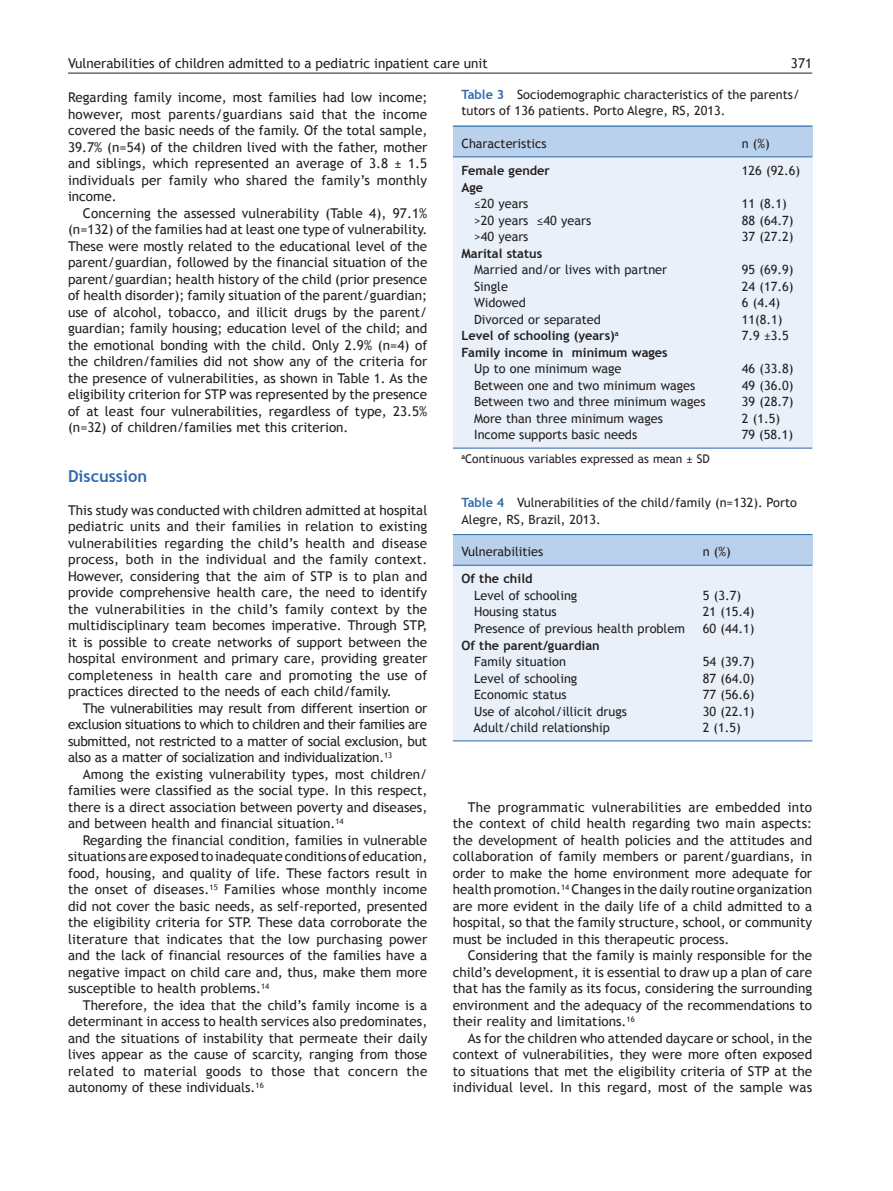
<style>
.page{position:relative;width:893px;height:1191px;background:#fff}
.page>*{position:absolute;margin:0;border:0;box-sizing:border-box;transform-origin:0 0}
._01_ladillo_01{font:700 16.5px "Trebuchet MS";color:#306aad}
.t1{font:13.5px/16.5px "Trebuchet MS";color:#231f20;text-align:justify}
.tabla1{font:12.75px/16.5px "Trebuchet MS";color:#231f20}
.t2{font:700 12.75px "Trebuchet MS";color:#231f20}
.Tabla3_filet_fi{font:12.75px "Trebuchet MS";color:#231f20}
.tabla2{font:12.75px "Trebuchet MS";color:#231f20}
.t3{font:12px "Trebuchet MS";color:#231f20}
.s1{font-weight:700;color:#306aad}
</style>
<div class="page">
<hr style="left:68px;top:73px;width:744px;height:1px;background:#231f20">
<div style="left:453px;top:126px;width:359px;height:322px;background:#e9f0f9"></div>
<div style="left:453px;top:126px;width:359px;height:31px;background:#b9d1ec"></div>
<hr style="left:453px;top:156px;width:359px;height:1px;background:#306aad">
<hr style="left:453px;top:448px;width:359px;height:1px;background:#306aad">
<hr style="left:453px;top:126px;width:359px;height:1px;background:#306aad">
<div style="left:453px;top:534px;width:359px;height:206px;background:#e9f0f9"></div>
<div style="left:453px;top:534px;width:359px;height:31px;background:#b9d1ec"></div>
<hr style="left:453px;top:565px;width:359px;height:1px;background:#306aad">
<hr style="left:453px;top:740px;width:359px;height:1px;background:#306aad">
<hr style="left:453px;top:534px;width:359px;height:1px;background:#306aad">
<p class="t1" style="left:68px;top:56px;width:421px">Vulnerabilities of children admitted to a pediatric inpatient care unit</p>
<p class="t1" style="left:791px;top:56px;width:23px">371</p>
<p class="t1" style="left:68px;top:89px;width:361px">Regarding family income, most families had low income; however, most parents/guardians said that the income covered the basic needs of the family. Of the total sample, 39.7% (n=54) of the children lived with the father, mother and siblings, which represented an average of 3.8 ± 1.5 individuals per family who shared the family’s monthly income.</p>
<p class="t1" style="left:68px;top:205px;width:361px;text-indent:15px">Concerning the assessed vulnerability (Table 4), 97.1% (n=132) of the families had at least one type of vulnerability.<br>These were mostly related to the educational level of the parent/guardian, followed by the financial situation of the parent/guardian; health history of the child (prior presence of health disorder); family situation of the parent/guardian; use of alcohol, tobacco, and illicit drugs by the parent/ guardian; family housing; education level of the child; and the emotional bonding with the child. Only 2.9% (n=4) of the children/families did not show any of the criteria for the presence of vulnerabilities, as shown in Table 1. As the eligibility criterion for STP was represented by the presence of at least four vulnerabilities, regardless of type, 23.5% (n=32) of children/families met this criterion.</p>
<p class="_01_ladillo_01" style="left:68px;top:465px;width:81px">Discussion</p>
<p class="t1" style="left:68px;top:502px;width:361px">This study was conducted with children admitted at hospital pediatric units and their families in relation to existing vulnerabilities regarding the child’s health and disease process, both in the individual and the family context.<br>However, considering that the aim of STP is to plan and provide comprehensive health care, the need to identify the vulnerabilities in the child’s family context by the multidisciplinary team becomes imperative. Through STP, it is possible to create networks of support between the hospital environment and primary care, providing greater completeness in health care and promoting the use of practices directed to the needs of each child/family.</p>
<p class="t1" style="left:68px;top:700px;width:361px;text-indent:15px">The vulnerabilities may result from different insertion or exclusion situations to which to children and their families are submitted, not restricted to a matter of social exclusion, but also as a matter of socialization and individualization.<sup>13</sup></p>
<p class="t1" style="left:68px;top:766px;width:361px;text-indent:15px">Among the existing vulnerability types, most children/ families were classified as the social type. In this respect, there is a direct association between poverty and diseases, and between health and financial situation.<sup>14</sup></p>
<p class="t1" style="left:68px;top:832px;width:361px;text-indent:15px">Regarding the financial condition, families in vulnerable situations are exposed to inadequate conditions of education, food, housing, and quality of life. These factors result in the onset of diseases.<sup>15</sup> Families whose monthly income did not cover the basic needs, as self-reported, presented the eligibility criteria for STP. These data corroborate the literature that indicates that the low purchasing power and the lack of financial resources of the families have a negative impact on child care and, thus, make them more susceptible to health problems.<sup>14</sup></p>
<p class="t1" style="left:68px;top:997px;width:361px;text-indent:15px">Therefore, the idea that the child’s family income is a determinant in access to health services also predominates, and the situations of instability that permeate their daily lives appear as the cause of scarcity, ranging from those related to material goods to those that concern the autonomy of these individuals.<sup>16</sup></p>
<p class="tabla1" style="left:461px;top:86px;width:340px"><span class="s1">Table 3</span> Sociodemographic characteristics of the parents/ tutors of 136 patients. Porto Alegre, RS, 2013.</p>
<p class="tabla2" style="left:461px;top:136px;width:87px">Characteristics</p>
<p class="tabla2" style="left:742px;top:136px;width:29px">n (%)</p>
<p class="t2" style="left:461px;top:163px;width:90px">Female gender</p>
<p class="tabla1" style="left:742px;top:162px;width:60px">126 (92.6)</p>
<p class="t2" style="left:461px;top:179px;width:23px">Age</p>
<p class="tabla1" style="left:474px;top:195px;width:56px">≤20 years</p>
<p class="tabla1" style="left:742px;top:195px;width:47px">11 (8.1)</p>
<p class="tabla1" style="left:474px;top:212px;width:119px">&gt;20 years ≤40 years</p>
<p class="tabla1" style="left:742px;top:212px;width:53px">88 (64.7)</p>
<p class="tabla1" style="left:474px;top:228px;width:56px">&gt;40 years</p>
<p class="tabla1" style="left:742px;top:228px;width:53px">37 (27.2)</p>
<p class="t2" style="left:461px;top:245px;width:82px">Marital status</p>
<p class="tabla1" style="left:474px;top:261px;width:195px">Married and/or lives with partner</p>
<p class="tabla1" style="left:742px;top:261px;width:53px">95 (69.9)</p>
<p class="tabla1" style="left:474px;top:278px;width:35px">Single</p>
<p class="tabla1" style="left:742px;top:278px;width:53px">24 (17.6)</p>
<p class="tabla1" style="left:474px;top:294px;width:53px">Widowed</p>
<p class="tabla1" style="left:742px;top:294px;width:40px">6 (4.4)</p>
<p class="tabla1" style="left:474px;top:311px;width:128px">Divorced or separated</p>
<p class="tabla1" style="left:742px;top:311px;width:42px">11(8.1)</p>
<p class="t2" style="left:461px;top:328px;width:159px">Level of schooling (years)<sup>a</sup></p>
<p class="tabla1" style="left:742px;top:327px;width:49px">7.9 ±3.5</p>
<p class="t2" style="left:461px;top:344px;width:208px">Family income in minimum wages</p>
<p class="tabla1" style="left:474px;top:360px;width:149px">Up to one minimum wage</p>
<p class="tabla1" style="left:742px;top:360px;width:53px">46 (33.8)</p>
<p class="tabla1" style="left:474px;top:377px;width:223px">Between one and two minimum wages</p>
<p class="tabla1" style="left:742px;top:377px;width:53px">49 (36.0)</p>
<p class="tabla1" style="left:474px;top:393px;width:233px">Between two and three minimum wages</p>
<p class="tabla1" style="left:742px;top:393px;width:53px">39 (28.7)</p>
<p class="tabla1" style="left:474px;top:410px;width:190px">More than three minimum wages</p>
<p class="tabla1" style="left:742px;top:410px;width:40px">2 (1.5)</p>
<p class="Tabla3_filet_fi" style="left:474px;top:427px;width:165px">Income supports basic needs</p>
<p class="Tabla3_filet_fi" style="left:742px;top:427px;width:53px">79 (58.1)</p>
<p class="t3" style="left:461px;top:451px;width:250px"><sup>a</sup>Continuous variables expressed as mean ± SD</p>
<p class="tabla1" style="left:461px;top:494px;width:337px"><span class="s1">Table 4</span> Vulnerabilities of the child/family (n=132). Porto<br>Alegre, RS, Brazil, 2013.</p>
<p class="tabla2" style="left:461px;top:544px;width:83px">Vulnerabilities</p>
<p class="tabla2" style="left:703px;top:544px;width:29px">n (%)</p>
<p class="t2" style="left:461px;top:571px;width:73px">Of the child</p>
<p class="tabla1" style="left:474px;top:587px;width:105px">Level of schooling</p>
<p class="tabla1" style="left:703px;top:587px;width:40px">5 (3.7)</p>
<p class="tabla1" style="left:474px;top:604px;width:84px">Housing status</p>
<p class="tabla1" style="left:703px;top:604px;width:53px">21 (15.4)</p>
<p class="tabla1" style="left:474px;top:620px;width:212px">Presence of previous health problem</p>
<p class="tabla1" style="left:703px;top:620px;width:53px">60 (44.1)</p>
<p class="t2" style="left:461px;top:637px;width:140px">Of the parent/guardian</p>
<p class="tabla1" style="left:474px;top:653px;width:93px">Family situation</p>
<p class="tabla1" style="left:703px;top:653px;width:53px">54 (39.7)</p>
<p class="tabla1" style="left:474px;top:670px;width:105px">Level of schooling</p>
<p class="tabla1" style="left:703px;top:670px;width:53px">87 (64.0)</p>
<p class="tabla1" style="left:474px;top:686px;width:94px">Economic status</p>
<p class="tabla1" style="left:703px;top:686px;width:53px">77 (56.6)</p>
<p class="tabla1" style="left:474px;top:703px;width:154px">Use of alcohol/illicit drugs</p>
<p class="tabla1" style="left:703px;top:703px;width:53px">30 (22.1)</p>
<p class="Tabla3_filet_fi" style="left:473px;top:720px;width:138px">Adult/child relationship</p>
<p class="Tabla3_filet_fi" style="left:703px;top:720px;width:39px">2 (1.5)</p>
<p class="t1" style="left:453px;top:799px;width:361px;text-indent:15px">The programmatic vulnerabilities are embedded into the context of child health regarding two main aspects: the development of health policies and the attitudes and collaboration of family members or parent/guardians, in order to make the home environment more adequate for health promotion.<sup>14</sup> Changes in the daily routine organization are more evident in the daily life of a child admitted to a hospital, so that the family structure, school, or community must be included in this therapeutic process.</p>
<p class="t1" style="left:453px;top:947px;width:361px;text-indent:15px">Considering that the family is mainly responsible for the child’s development, it is essential to draw up a plan of care that has the family as its focus, considering the surrounding environment and the adequacy of the recommendations to their reality and limitations.<sup>16</sup></p>
<p class="t1" style="left:453px;top:1030px;width:361px;text-indent:15px">As for the children who attended daycare or school, in the context of vulnerabilities, they were more often exposed to situations that met the eligibility criteria of STP at the individual level. In this regard, most of the sample was</p>
</div>
